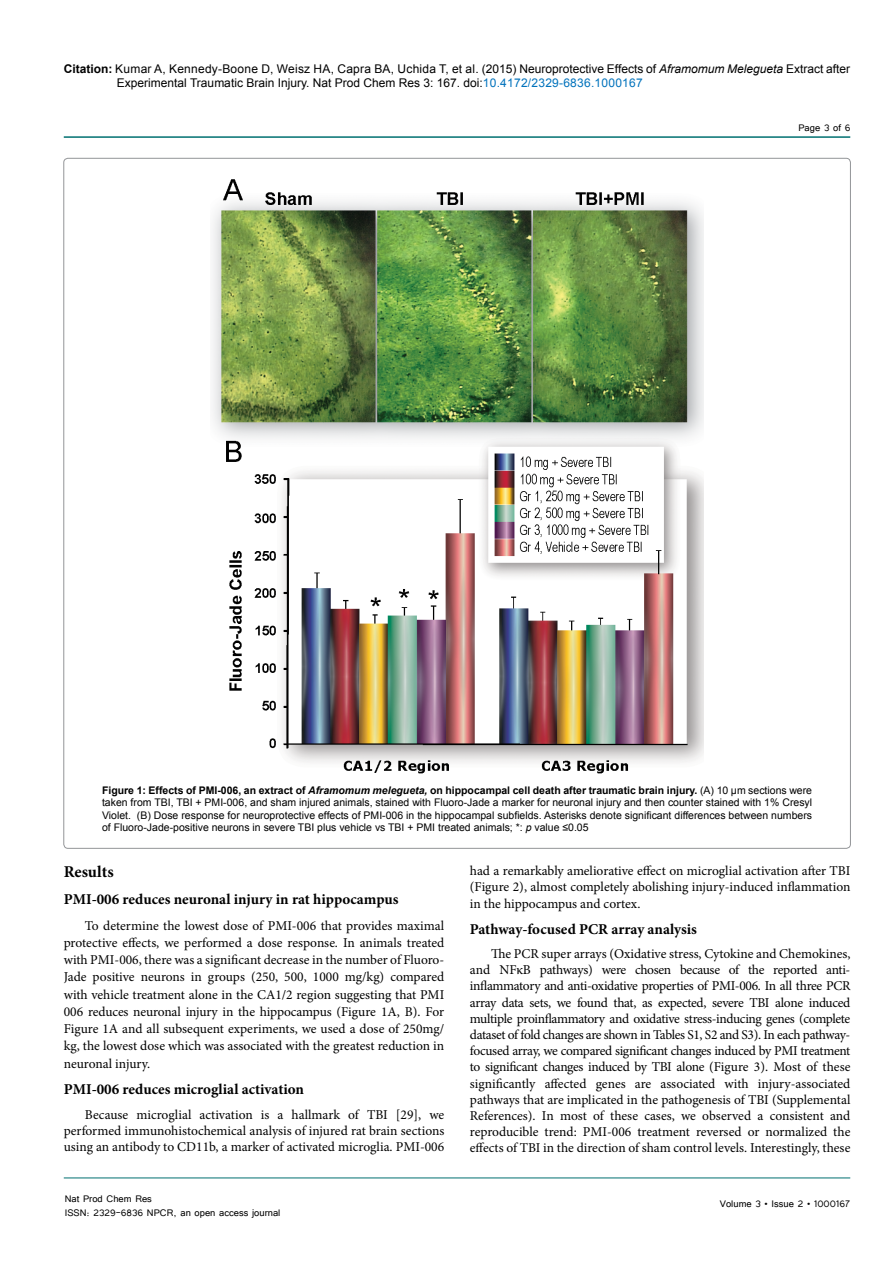
<style>
.page{position:relative;width:893px;height:1263px;background:#fff}
.page>*{position:absolute;margin:0;border:0;box-sizing:border-box;transform-origin:0 0}
.t1{font:700 16.5px "Minion Pro";color:#000}
.t2{font:700 15px "Minion Pro";color:#000}
.t3{font:13.5px/16.2px "Minion Pro";color:#000;text-align:justify}
.t4{font:12px/14.4px "Arial";color:#000}
.t5{font:12px/14.4px "Tunga";color:#000}
.t6{font:10.5px/12.6px "Arial";color:#000;text-align:justify}
.s1{font-weight:700}
.s2{font-style:italic}
.s3{color:#0072bc}
.s4{font-weight:700;font-style:italic}
</style>
<div class="page">
<hr style="left:64px;top:1178px;width:786px;height:1px;background:#007071">
<hr style="left:64px;top:136px;width:786px;height:2px;background:#007071">
<img style="left:213px;top:179px;width:490px;height:595px">
<p class="t4" style="left:117px;top:61px;width:735px;text-indent:-53px"><span class="s1">Citation:</span> Kumar A, Kennedy-Boone D, Weisz HA, Capra BA, Uchida T, et al. (2015) Neuroprotective Effects of <span class="s2">Aframomum Melegueta</span> Extract after<br>Experimental Traumatic Brain Injury. Nat Prod Chem Res 3: 167. doi:<span class="s3">10.4172/2329-6836.1000167</span></p>
<p class="t5" style="left:798px;top:119px;width:54px">Page 3 of 6</p>
<p class="t6" style="left:102px;top:784px;width:712px"><span class="s1">Figure 1: Effects of PMI-006, an extract of</span> <span class="s4">Aframomum melegueta,</span> <span class="s1">on hippocampal cell death after traumatic brain injury.</span> (A) 10 µm sections were taken from TBI, TBI + PMI-006, and sham injured animals, stained with Fluoro-Jade a marker for neuronal injury and then counter stained with 1% Cresyl Violet. (B) Dose response for neuroprotective effects of PMI-006 in the hippocampal subfields. Asterisks denote significant differences between numbers of Fluoro-Jade-positive neurons in severe TBI plus vehicle vs TBI + PMI treated animals; *: <span class="s2">p</span> value ≤0.05</p>
<p class="t1" style="left:64px;top:860px;width:51px">Results</p>
<p class="t2" style="left:64px;top:888px;width:336px">PMI-006 reduces neuronal injury in rat hippocampus</p>
<p class="t3" style="left:64px;top:917px;width:382px;line-height:17.2px;text-indent:21px">To determine the lowest dose of PMI-006 that provides maximal protective effects, we performed a dose response. In animals treated with PMI-006, there was a significant decrease in the number of Fluoro-Jade positive neurons in groups (250, 500, 1000 mg/kg) compared with vehicle treatment alone in the CA1/2 region suggesting that PMI 006 reduces neuronal injury in the hippocampus (Figure 1A, B). For Figure 1A and all subsequent experiments, we used a dose of 250mg/ kg, the lowest dose which was associated with the greatest reduction in neuronal injury.</p>
<p class="t2" style="left:64px;top:1079px;width:242px">PMI-006 reduces microglial activation</p>
<p class="t3" style="left:64px;top:1106px;width:382px;text-indent:21px">Because microglial activation is a hallmark of TBI [29], we performed immunohistochemical analysis of injured rat brain sections using an antibody to CD11b, a marker of activated microglia. PMI-006</p>
<p class="t5" style="left:65px;top:1190px;width:217px">Nat Prod Chem Res<br>ISSN: 2329-6836 NPCR, an open access journal</p>
<p class="t3" style="left:470px;top:863px;width:382px">had a remarkably ameliorative effect on microglial activation after TBI (Figure 2), almost completely abolishing injury-induced inflammation in the hippocampus and cortex.</p>
<p class="t2" style="left:470px;top:919px;width:229px">Pathway-focused PCR array analysis</p>
<p class="t3" style="left:470px;top:946px;width:382px;text-indent:21px">The PCR super arrays (Oxidative stress, Cytokine and Chemokines, and NFκB pathways) were chosen because of the reported anti&shy;inflammatory and anti-oxidative properties of PMI-006. In all three PCR array data sets, we found that, as expected, severe TBI alone induced multiple proinflammatory and oxidative stress-inducing genes (complete dataset of fold changes are shown in Tables S1, S2 and S3). In each pathway&shy;focused array, we compared significant changes induced by PMI treatment to significant changes induced by TBI alone (Figure 3). Most of these significantly affected genes are associated with injury-associated pathways that are implicated in the pathogenesis of TBI (Supplemental References). In most of these cases, we observed a consistent and reproducible trend: PMI-006 treatment reversed or normalized the effects of TBI in the direction of sham control levels. Interestingly, these</p>
<p class="t5" style="left:720px;top:1196px;width:131px">Volume 3 • Issue 2 • 1000167</p>
</div>
